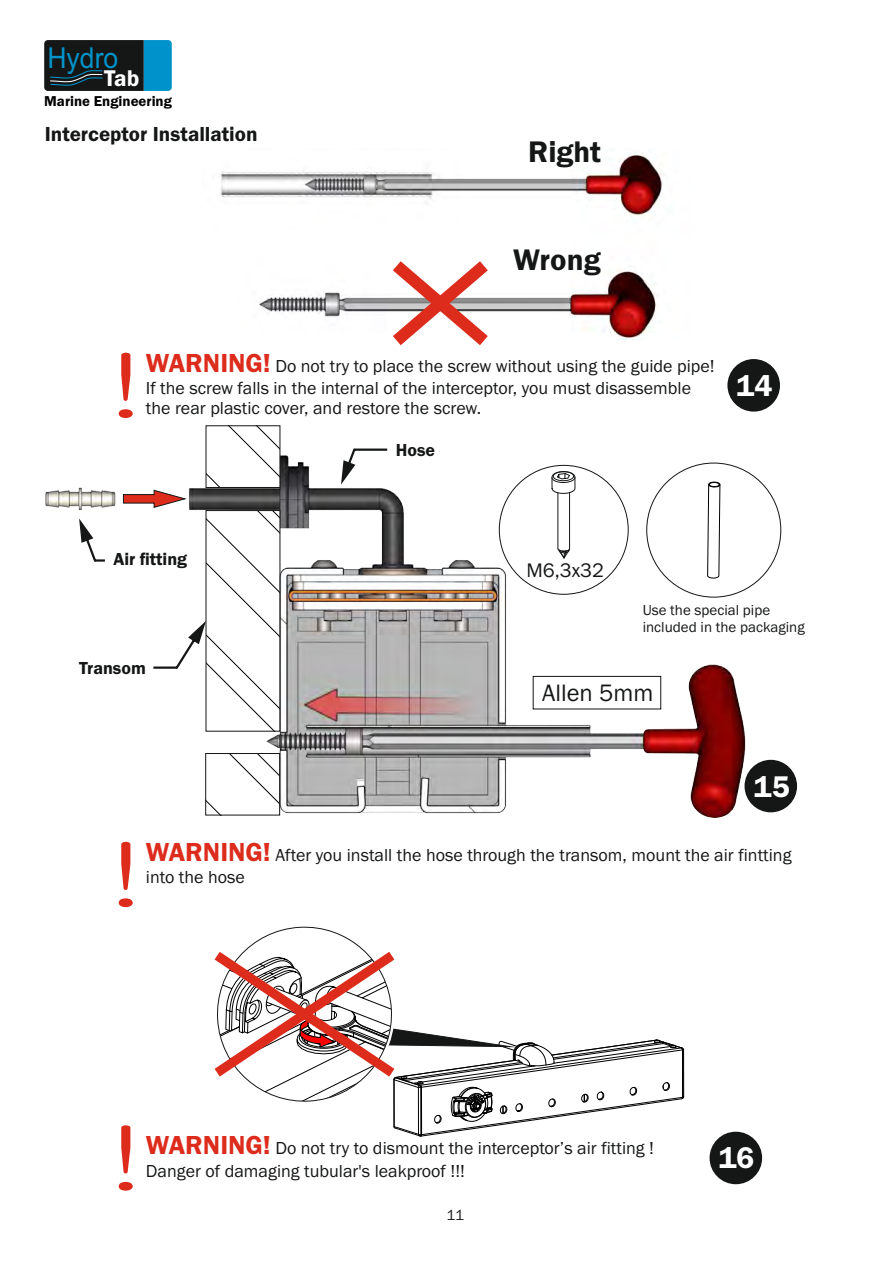
<style>
.page{position:relative;width:893px;height:1263px;background:#fff}
.page>*{position:absolute;margin:0;border:0;box-sizing:border-box;transform-origin:0 0}
.t1{font:85.8px "Gulim";color:#dd2b1c;scale:1.66 1}
.t2{font:600 30.9px "Franklin Gothic";color:#fff}
.t3{font:600 30.75px "Franklin Gothic";color:#151616}
.t4{font:28.8px "Arial";color:#0093cb;scale:.92 1}
.t5{font:24.6px "Franklin Gothic";color:#151616}
.t6{font:600 23.55px "Franklin Gothic";color:#fff}
.t7{font:600 21px "Franklin Gothic";color:#151616}
.t8{font:20.25px "Franklin Gothic";color:#151616}
.t9{font:18px/22.4px "Franklin Gothic";color:#151616}
.t10{font:600 18px "Franklin Gothic";color:#151616}
.t11{font:15px/17px "Franklin Gothic";color:#151616}
.t12{font:600 14.85px "Franklin Gothic";color:#000}
.s1{font-weight:600;font-size:27px;color:#dd2b1c}
</style>
<div class="page">
<svg style="left:44px;top:40px;width:128px;height:51px;background:#143744"></svg>
<img style="left:205px;top:451px;width:545px;height:367px">
<div style="left:744px;top:760px;width:53px;height:52px;background:#151616;border:2px solid #151616;border-radius:50%"></div>
<svg style="left:708px;top:482px;width:12px;height:96px"></svg>
<div style="left:499px;top:465px;width:130px;height:130px;background:#fff;border:1px solid #151616;border-radius:50%"></div>
<svg style="left:551px;top:471px;width:24px;height:87px"></svg>
<div style="left:727px;top:359px;width:53px;height:53px;background:#151616;border:2px solid #151616;border-radius:50%"></div>
<div style="left:710px;top:1132px;width:52px;height:52px;background:#151616;border:2px solid #151616;border-radius:50%"></div>
<svg style="left:214px;top:926px;width:470px;height:211px"></svg>
<div style="left:533px;top:676px;width:128px;height:33px;border:1px solid #151616"></div>
<img style="left:220px;top:152px;width:445px;height:188px">
<svg style="left:380px;top:249px;width:121px;height:96px"></svg>
<img style="left:45px;top:487px;width:71px;height:23px">
<svg style="left:208px;top:755px;width:70px;height:58px"></svg>
<div style="left:206px;top:753px;width:74px;height:62px;border:1px solid #151616"></div>
<svg style="left:79px;top:518px;width:26px;height:44px"></svg>
<svg style="left:341px;top:448px;width:46px;height:37px"></svg>
<svg style="left:123px;top:426px;width:157px;height:305px"></svg>
<h3 class="t4" style="left:47px;top:47px;width:79px">Hydro</h3>
<h3 class="t6" style="left:104px;top:70px;width:37px">Tab</h3>
<p class="t12" style="left:44px;top:96px;width:129px">Marine Engineering</p>
<p class="t7" style="left:45px;top:126px;width:214px">Interceptor Installation</p>
<h3 class="t3" style="left:528px;top:141px;width:75px">Right</h3>
<h3 class="t3" style="left:513px;top:248px;width:89px">Wrong</h3>
<h1 class="t1" style="left:102px;top:342px;width:30px">!</h1>
<p class="t9" style="left:146px;top:356px;width:570px"><span class="s1">WARNING!</span> Do not try to place the screw without using the guide pipe!<br>If the screw falls in the internal of the interceptor, you must disassemble</p>
<p class="t9" style="left:146px;top:399px;width:337px">the rear plastic cover, and restore the screw.</p>
<p class="t10" style="left:396px;top:443px;width:41px">Hose</p>
<h2 class="t2" style="left:736px;top:374px;width:38px">14</h2>
<p class="t10" style="left:113px;top:553px;width:75px">Air fitting</p>
<p class="t8" style="left:526px;top:563px;width:79px">M6,3x32</p>
<p class="t10" style="left:79px;top:661px;width:68px">Transom</p>
<p class="t11" style="left:643px;top:602px;width:164px">Use the special pipe included in the packaging</p>
<h3 class="t5" style="left:542px;top:683px;width:113px">Allen 5mm</h3>
<h2 class="t2" style="left:753px;top:775px;width:38px">15</h2>
<h1 class="t1" style="left:102px;top:832px;width:30px">!</h1>
<p class="t9" style="left:146px;top:845px;width:647px"><span class="s1">WARNING!</span> After you install the hose through the transom, mount the air fintting into the hose</p>
<h1 class="t1" style="left:102px;top:1115px;width:30px">!</h1>
<p class="t9" style="left:146px;top:1138px;width:510px"><span class="s1">WARNING!</span> Do not try to dismount the interceptor’s air fitting !</p>
<p class="t9" style="left:146px;top:1161px;width:321px">Danger of damaging tubular's leakproof !!!</p>
<p class="t11" style="left:446px;top:1208px;width:19px">11</p>
<h2 class="t2" style="left:718px;top:1147px;width:38px">16</h2>
</div>
